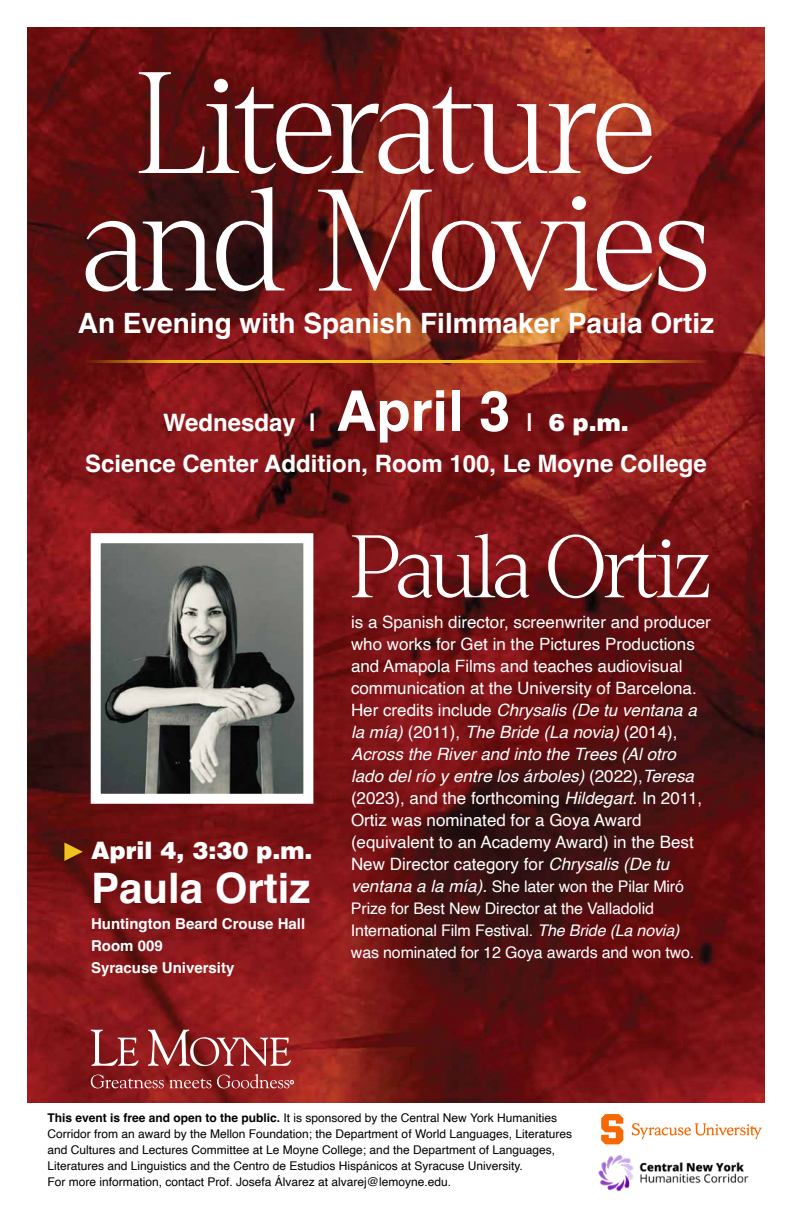
<style>
.page{position:relative;width:792px;height:1224px;background:#fff}
.page>*{position:absolute;margin:0;border:0;box-sizing:border-box;transform-origin:0 0}
.t1{font:100 140px/117.5px "Denton";letter-spacing:-.01em;color:#fff;text-align:center}
.t2{font:100 86px "Denton";letter-spacing:-.015em;color:#fff}
.t3{font:700 56px "Helvetica";color:#fff}
.t4{font:700 42px "Helvetica";color:#fff}
.t5{font:700 28px "Helvetica";color:#fff}
.t6{font:700 24px "Helvetica";color:#fff}
.t7{font:900 24px "Helvetica";color:#fff}
.t8{font:17px/22px "Helvetica";color:#fff}
.t9{font:16px/22px "Helvetica";letter-spacing:-.01em;color:#fff}
.t10{font:700 15px/22px "Helvetica";color:#fff}
.t11{font:12px/16px "Helvetica";color:#000}
.s1{font-style:italic}
.s2{font-style:italic;font-size:17px}
.s3{font-weight:700}
</style>
<div class="page">
<img style="left:27px;top:27px;width:738px;height:1076px">
<svg style="left:91px;top:1030px;width:47px;height:36px"></svg>
<svg style="left:148px;top:1030px;width:143px;height:36px;background:#a84e4f"></svg>
<svg style="left:91px;top:1074px;width:203px;height:14px;background:#a24344"></svg>
<svg style="left:86px;top:528px;width:232px;height:281px;background:#7c7774"></svg>
<img style="left:598px;top:1155px;width:151px;height:36px">
<svg style="left:632px;top:1123px;width:130px;height:16px"></svg>
<svg style="left:601px;top:1114px;width:22px;height:30px"></svg>
<hr style="left:83px;top:360px;width:313px;height:2px;background:#f0c31a">
<hr style="left:396px;top:360px;width:313px;height:2px;background:#f0c31a">
<svg style="left:64px;top:842px;width:19px;height:19px"></svg>
<h1 class="t1" style="left:84px;top:62px;width:625px">Literature and Movies</h1>
<h3 class="t5" style="left:78px;top:307px;width:638px">An Evening with Spanish Filmmaker Paula Ortiz</h3>
<h3 class="t3" style="left:336px;top:377px;width:176px">April 3</h3>
<h3 class="t7" style="left:526px;top:406px;width:104px">| 6 p.m.</h3>
<h3 class="t6" style="left:85px;top:449px;width:623px">Science Center Addition, Room 100, Le Moyne College</h3>
<h3 class="t6" style="left:163px;top:408px;width:155px">Wednesday |</h3>
<h3 class="t7" style="left:91px;top:834px;width:223px">April 4, 3:30 p.m.</h3>
<h3 class="t4" style="left:91px;top:862px;width:221px">Paula Ortiz</h3>
<p class="t10" style="left:91px;top:915px;width:216px">Huntington Beard Crouse Hall<br>Room 009<br>Syracuse University</p>
<h2 class="t2" style="left:351px;top:514px;width:361px">Paula Ortiz</h2>
<p class="t8" style="left:351px;top:612px;width:361px">is a Spanish director, screenwriter and producer who works for Get in the Pictures Productions and Amapola Films and teaches audiovisual communication at the University of Barcelona.<br>Her credits include <span class="s1">Chrysalis (De tu ventana a la mía)</span> (2011), <span class="s1">The Bride (La novia)</span> (2014), <span class="s1">Across the River and into the Trees (Al otro lado del río y entre los árboles)</span> (2022),<span class="s1">Teresa </span>(2023), and the forthcoming <span class="s1">Hildegart.</span> In 2011, Ortiz was nominated for a Goya Award (equivalent to an Academy Award) in the Best New Director category for <span class="s1">Chrysalis (De tu</span></p>
<p class="t9" style="left:351px;top:876px;width:345px"><span class="s2">ventana a la mía).</span> She later won the Pilar Miró Prize for Best New Director at the Valladolid International Film Festival. <span class="s1">The Bride (La novia) </span>was nominated for 12 Goya awards and won two.</p>
<p class="t11" style="left:48px;top:1110px;width:526px"><span class="s3">This event is free and open to the public.</span> It is sponsored by the Central New York Humanities Corridor from an award by the Mellon Foundation; the Department of World Languages, Literatures and Cultures and Lectures Committee at Le Moyne College; and the Department of Languages, Literatures and Linguistics and the Centro de Estudios Hispánicos at Syracuse University.<br>For more information, contact Prof. Josefa Álvarez at alvarej@lemoyne.edu.</p>
</div>
